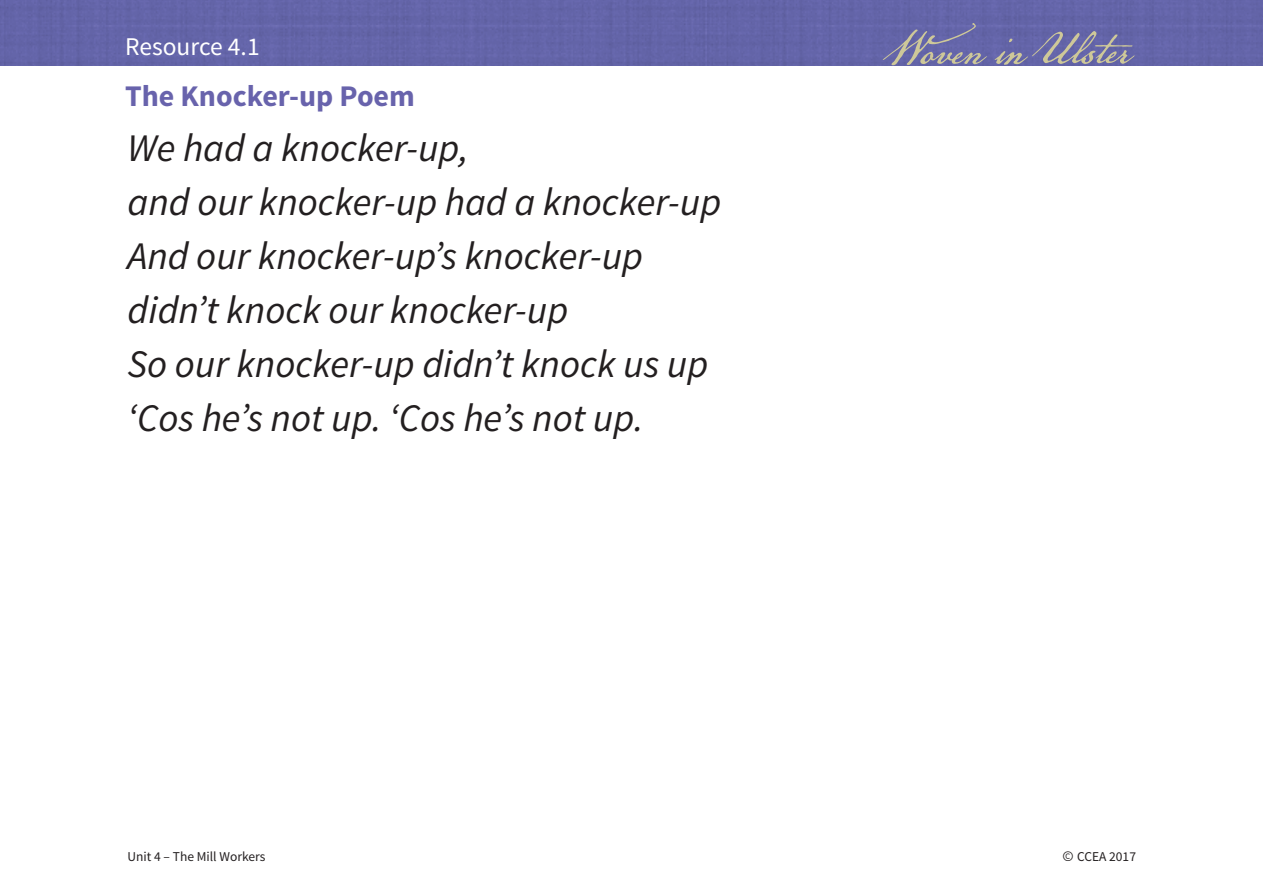
<style>
.page{position:relative;width:1263px;height:893px;background:#fff}
.page>*{position:absolute;margin:0;border:0;box-sizing:border-box;transform-origin:0 0}
.t1{font:italic 39px/54px "Source Sans Pro";color:#231f20}
.t2{font:700 30px "Source Sans Pro";color:#6863ac}
.t3{font:25.5px "Source Sans Pro";color:#fff}
.t4{font:13.5px "Source Sans Pro";color:#231f20}
.s1{font-family:"DIN Pro"}
</style>
<div class="page">
<div style="left:0;top:0;width:1263px;height:66px;background:#6364a8"></div>
<svg style="left:883px;top:23px;width:104px;height:42px;background:#7675a6"></svg>
<svg style="left:995px;top:31px;width:139px;height:34px;background:#7978a4"></svg>
<p class="t3" style="left:125px;top:31px;width:136px">Resource 4.1</p>
<p class="t2" style="left:125px;top:77px;width:291px">The Knocker-up Poem</p>
<p class="t1" style="left:128px;top:121px;width:595px">We had a knocker-up,<br>and our knocker-up had a knocker-up<br>And our knocker-up’s knocker-up didn’t knock our knocker-up<br>So our knocker-up didn’t knock us up ‘Cos he’s not up. ‘Cos he’s not up.</p>
<p class="t4" style="left:128px;top:848px;width:139px">Unit 4 – The Mill Workers</p>
<p class="t4" style="left:1062px;top:848px;width:76px"><span class="s1">©</span> CCEA 2017</p>
</div>
